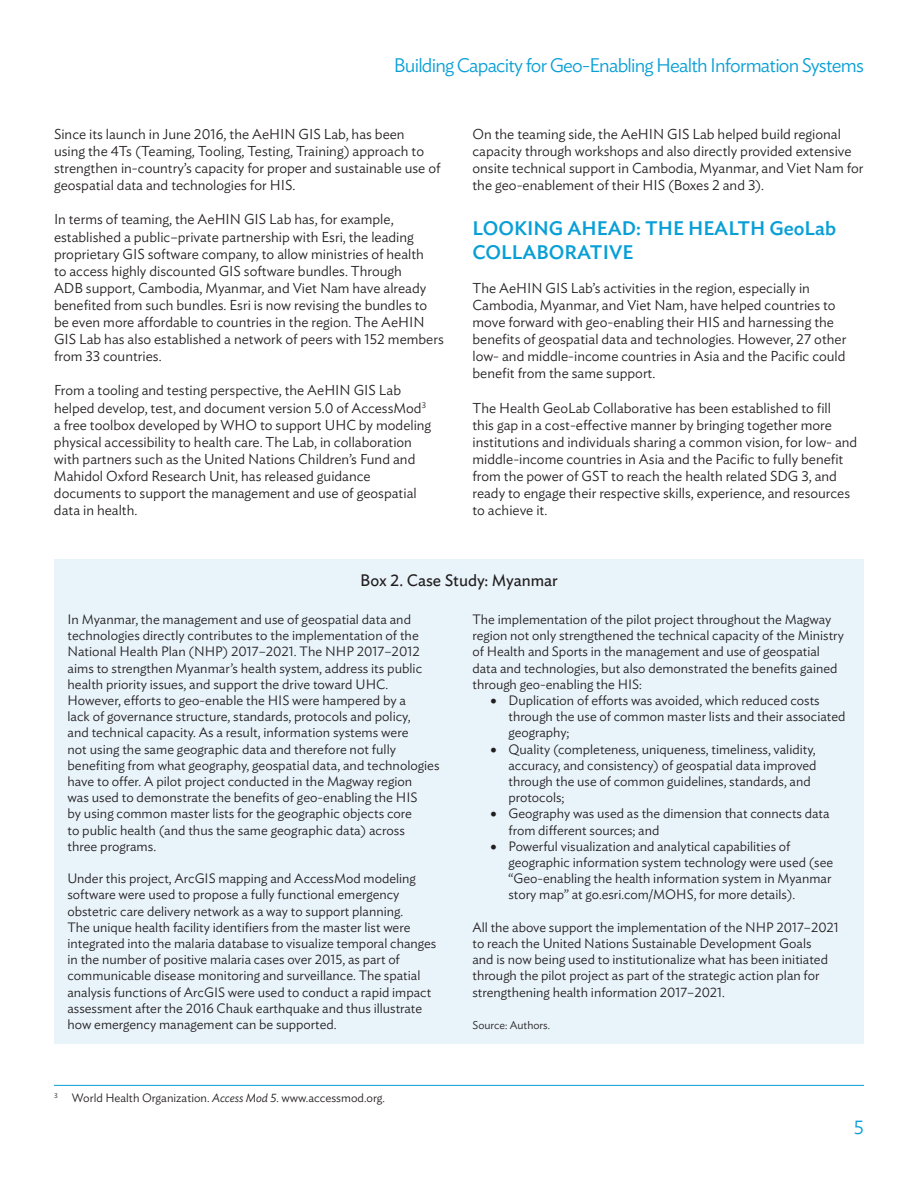
<style>
.page{position:relative;width:918px;height:1188px;background:#fff}
.page>*{position:absolute;margin:0;border:0;box-sizing:border-box;transform-origin:0 0}
.t1{font:300 19.5px "Ideal Sans";letter-spacing:-.04em;color:#089fd6}
.t2{font:500 19.5px/23.4px "Ideal Sans";color:#089fd6}
.t3{font:16.5px "Ideal Sans";color:#231f20}
.t4{font:300 14.25px/17.1px "Ideal Sans";color:#231f20}
.t5{font:300 13.5px/16.2px "Ideal Sans";color:#231f20}
.t6{font:300 12px "Ideal Sans";color:#231f20}
.t7{font:300 11.25px "Ideal Sans";color:#231f20}
.s1{font-style:italic}
</style>
<div class="page">
<hr style="left:54px;top:1085px;width:810px;height:1px;background:#089fd6">
<div style="left:54px;top:600px;width:810px;height:444px;background:#e8f3fa"></div>
<div style="left:54px;top:560px;width:810px;height:40px;background:#e8f3fa"></div>
<h1 class="t1" style="left:394px;top:50px;width:472px">Building Capacity for Geo-Enabling Health Information Systems</h1>
<p class="t4" style="left:54px;top:124px;width:388px">Since its launch in June 2016, the AeHIN GIS Lab, has been<br>using the 4Ts (Teaming, Tooling, Testing, Training) approach to strengthen in-country’s capacity for proper and sustainable use of geospatial data and technologies for HIS.</p>
<p class="t4" style="left:54px;top:210px;width:391px">In terms of teaming, the AeHIN GIS Lab has, for example, established a public–private partnership with Esri, the leading proprietary GIS software company, to allow ministries of health<br>to access highly discounted GIS software bundles. Through<br>ADB support, Cambodia, Myanmar, and Viet Nam have already benefited from such bundles. Esri is now revising the bundles to be even more affordable to countries in the region. The AeHIN GIS Lab has also established a network of peers with 152 members from 33 countries.</p>
<p class="t4" style="left:54px;top:381px;width:379px">From a tooling and testing perspective, the AeHIN GIS Lab helped develop, test, and document version 5.0 of AccessMod<sup>3 </sup>a free toolbox developed by WHO to support UHC by modeling physical accessibility to health care. The Lab, in collaboration with partners such as the United Nations Children’s Fund and Mahidol Oxford Research Unit, has released guidance documents to support the management and use of geospatial data in health.</p>
<p class="t4" style="left:472px;top:124px;width:393px">On the teaming side, the AeHIN GIS Lab helped build regional capacity through workshops and also directly provided extensive onsite technical support in Cambodia, Myanmar, and Viet Nam for the geo-enablement of their HIS (Boxes 2 and 3).</p>
<h1 class="t2" style="left:472px;top:215px;width:15px">LOOK</h1>
<h1 class="t2" style="left:472px;top:215px;width:365px;text-indent:55px">ING AHEAD: THE H EALTH GEOLAB<br>CO LLABO RATIVE</h1>
<p class="t4" style="left:472px;top:278px;width:375px">The AeHIN GIS Lab’s activities in the region, especially in Cambodia, Myanmar, and Viet Nam, have helped countries to move forward with geo-enabling their HIS and harnessing the benefits of geospatial data and technologies. However, 27 other low- and middle-income countries in Asia and the Pacific could benefit from the same support.</p>
<p class="t4" style="left:472px;top:398px;width:386px">The Health GeoLab Collaborative has been established to fill<br>this gap in a cost-effective manner by bringing together more institutions and individuals sharing a common vision, for low- and middle-income countries in Asia and the Pacific to fully benefit from the power of GST to reach the health related SDG 3, and ready to engage their respective skills, experience, and resources to achieve it.</p>
<p class="t3" style="left:360px;top:568px;width:199px">Box 2. Case Study: Myanmar</p>
<p class="t5" style="left:68px;top:610px;width:374px">In Myanmar, the management and use of geospatial data and technologies directly contributes to the implementation of the National Health Plan (NHP) 2017–2021. The NHP 2017–2012 aims to strengthen Myanmar’s health system, address its public health priority issues, and support the drive toward UHC.<br>However, efforts to geo-enable the HIS were hampered by a<br>lack of governance structure, standards, protocols and policy,<br>and technical capacity. As a result, information systems were<br>not using the same geographic data and therefore not fully benefiting from what geography, geospatial data, and technologies have to offer. A pilot project conducted in the Magway region<br>was used to demonstrate the benefits of geo-enabling the HIS<br>by using common master lists for the geographic objects core<br>to public health (and thus the same geographic data) across<br>three programs.</p>
<p class="t5" style="left:68px;top:869px;width:370px">Under this project, ArcGIS mapping and AccessMod modeling software were used to propose a fully functional emergency obstetric care delivery network as a way to support planning.<br>The unique health facility identifiers from the master list were integrated into the malaria database to visualize temporal changes in the number of positive malaria cases over 2015, as part of communicable disease monitoring and surveillance. The spatial analysis functions of ArcGIS were used to conduct a rapid impact assessment after the 2016 Chauk earthquake and thus illustrate how emergency management can be supported.</p>
<p class="t6" style="left:54px;top:1089px;width:332px"><sup>3</sup> World Health Organization. <span class="s1">Access Mod 5</span>. www.accessmod.org.</p>
<p class="t5" style="left:472px;top:610px;width:373px">The implementation of the pilot project throughout the Magway region not only strengthened the technical capacity of the Ministry of Health and Sports in the management and use of geospatial data and technologies, but also demonstrated the benefits gained through geo-enabling the HIS:</p>
<p class="t5" style="left:508px;top:691px;width:339px;text-indent:-18px">• Duplication of efforts was avoided, which reduced costs through the use of common master lists and their associated geography;</p>
<p class="t5" style="left:508px;top:740px;width:310px;text-indent:-18px">• Quality (completeness, uniqueness, timeliness, validity, accuracy, and consistency) of geospatial data improved through the use of common guidelines, standards, and protocols;</p>
<p class="t5" style="left:508px;top:804px;width:323px;text-indent:-18px">• Geography was used as the dimension that connects data from different sources; and</p>
<p class="t5" style="left:508px;top:837px;width:326px;text-indent:-18px">• Powerful visualization and analytical capabilities of geographic information system technology were used (see “Geo-enabling the health information system in Myanmar story map” at go.esri.com/MOHS, for more details).</p>
<p class="t5" style="left:472px;top:918px;width:368px">All the above support the implementation of the NHP 2017–2021 to reach the United Nations Sustainable Development Goals<br>and is now being used to institutionalize what has been initiated through the pilot project as part of the strategic action plan for strengthening health information 2017–2021.</p>
<p class="t7" style="left:472px;top:1017px;width:79px">Source: Authors.</p>
<h1 class="t1" style="left:854px;top:1112px;width:12px">5</h1>
</div>
